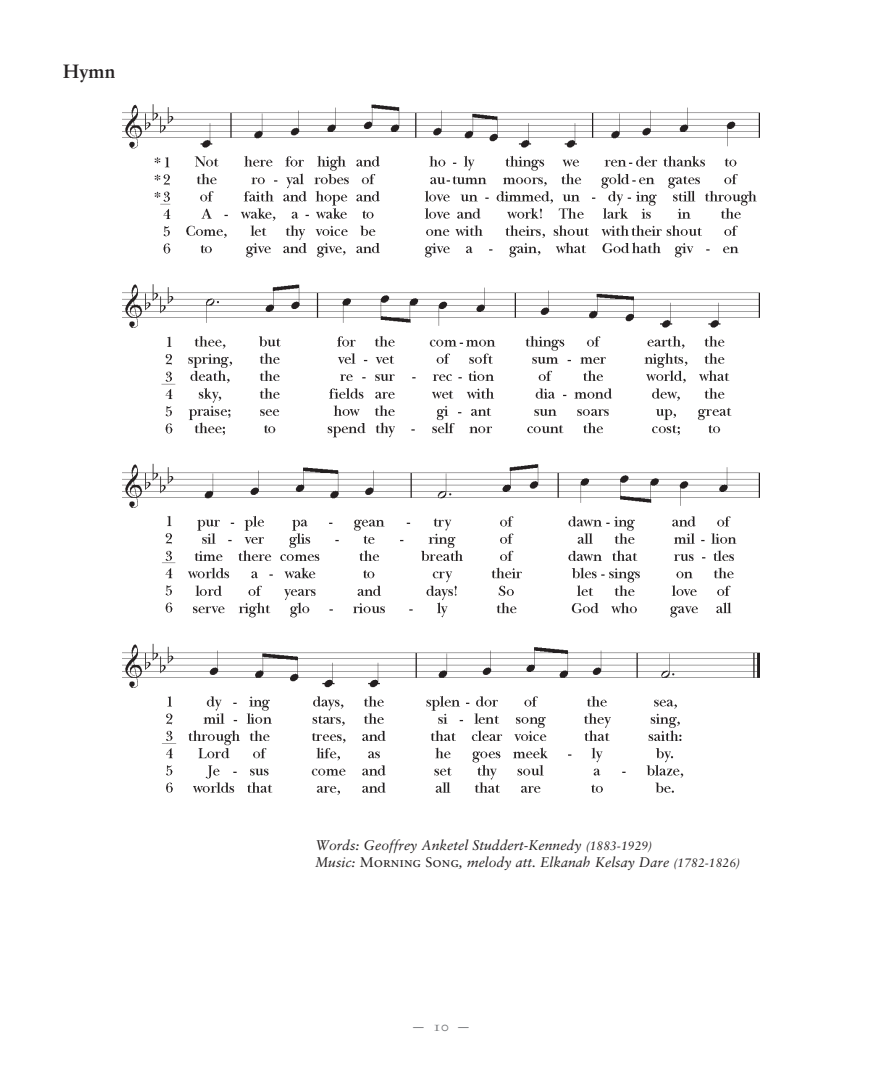
<style>
.page{position:relative;width:882px;height:1071px;background:#fff}
.page>*{position:absolute;margin:0;border:0;box-sizing:border-box;transform-origin:0 0}
.t1{font:700 19.25px "Sabon LT";color:#231f20}
.t2{font:italic 14px "Sabon LT";color:#231f20}
.t3{font:14px "Sabon Roman SC";color:#76787b}
.s1{font-size:12.25px}
.s2{font-family:"Sabon Roman SC";font-style:normal}
</style>
<div class="page">
<img style="left:122px;top:104px;width:638px;height:691px">
<p class="t1" style="left:63px;top:59px;width:54px">Hymn</p>
<p class="t2" style="left:315px;top:837px;width:339px">Words: Geoffrey Anketel Studdert-Kennedy <span class="s1">(1883-1929)</span></p>
<p class="t2" style="left:315px;top:854px;width:427px">Music: <span class="s2">Morning Song</span>, melody att. Elkanah Kelsay Dare <span class="s1">(1782-1826)</span></p>
<p class="t3" style="left:411px;top:1018px;width:61px">— 10 —</p>
</div>
